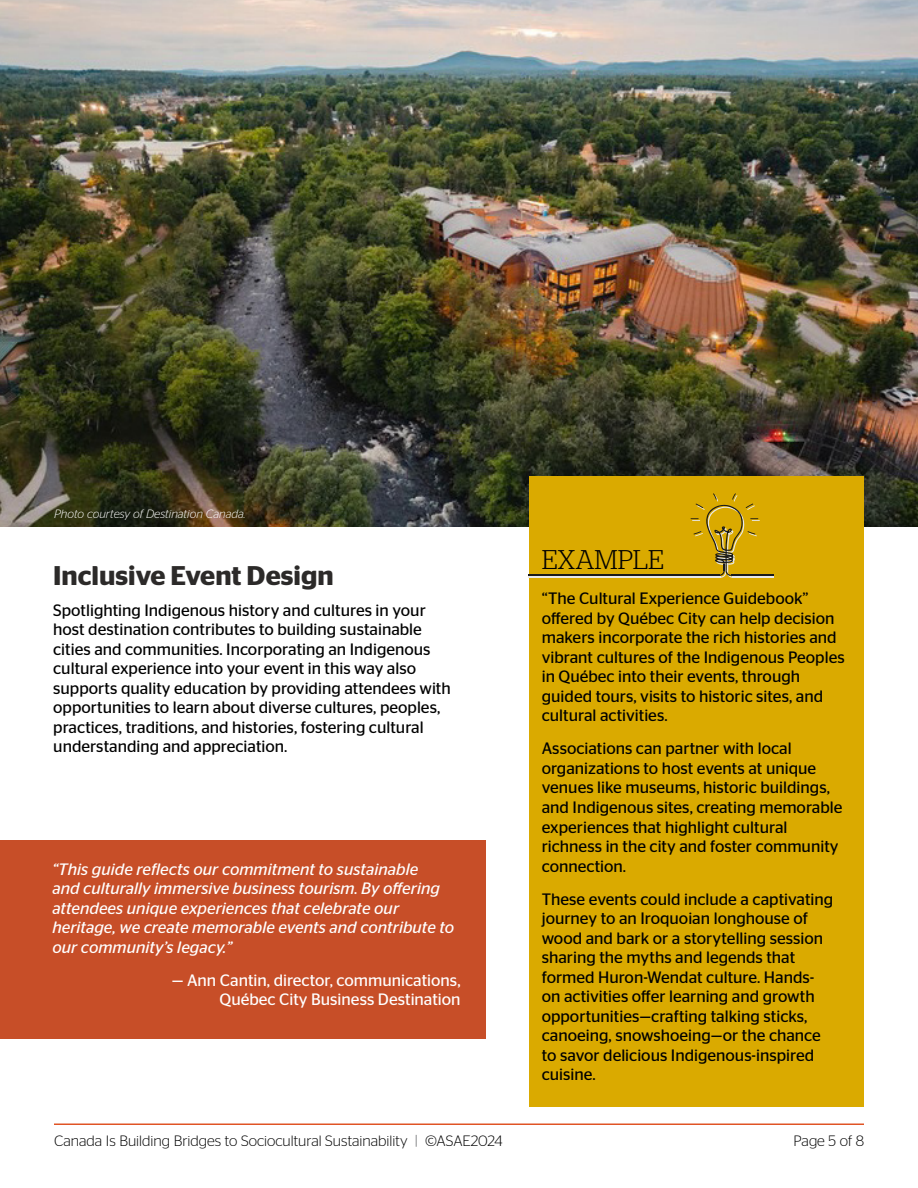
<style>
.page{position:relative;width:918px;height:1188px;background:#fff}
.page>*{position:absolute;margin:0;border:0;box-sizing:border-box;transform-origin:0 0}
.t1{font:600 27px "Stag Sans";color:#2c2a29}
.t2{font:300 27px "Stag";color:#000}
.t3{font:16.5px/19.5px "Stag Sans";color:#000}
.t4{font:italic 16.5px/19.5px "Stag Sans";color:#fff}
.t5{font:16.5px/19.5px "Stag Sans";color:#fff;text-align:right}
.t6{font:300 15px "Stag Sans";color:#000}
.t7{font:italic 300 12px "Stag Sans";color:#fff}
.s1{color:#58595b}
</style>
<div class="page">
<hr style="left:54px;top:1124px;width:810px;height:1px;background:#e05425">
<img style="left:0;top:0;width:918px;height:526px">
<div style="left:0;top:840px;width:486px;height:198px;background:#c74e28"></div>
<div style="left:529px;top:477px;width:335px;height:630px;background:#daaa00"></div>
<hr style="left:528px;top:577px;width:193px;height:1px;background:#e8e8e8">
<hr style="left:732px;top:577px;width:42px;height:1px;background:#e8e8e8">
<hr style="left:528px;top:575px;width:191px;height:1px;background:#1a1a1a">
<hr style="left:731px;top:575px;width:43px;height:1px;background:#1a1a1a">
<svg style="left:690px;top:493px;width:70px;height:85px"></svg>
<p class="t7" style="left:54px;top:507px;width:193px">Photo courtesy of Destination Canada.</p>
<h1 class="t1" style="left:53px;top:560px;width:282px">Inclusive Event Design</h1>
<p class="t3" style="left:53px;top:600px;width:399px">Spotlighting Indigenous history and cultures in your host destination contributes to building sustainable cities and communities. Incorporating an Indigenous cultural experience into your event in this way also supports quality education by providing attendees with opportunities to learn about diverse cultures, peoples, practices, traditions, and histories, fostering cultural understanding and appreciation.</p>
<p class="t4" style="left:52px;top:859px;width:404px">“This guide reflects our commitment to sustainable<br>and culturally immersive business tourism. By offering attendees unique experiences that celebrate our heritage, we create memorable events and contribute to our community’s legacy.”</p>
<p class="t5" style="left:172px;top:970px;width:290px">— Ann Cantin, director, communications,<br>Québec City Business Destination</p>
<h1 class="t2" style="left:542px;top:544px;width:124px">EXAMPLE</h1>
<p class="t3" style="left:542px;top:589px;width:304px">“The Cultural Experience Guidebook” offered by Québec City can help decision makers incorporate the rich histories and vibrant cultures of the Indigenous Peoples in Québec into their events, through guided tours, visits to historic sites, and cultural activities.</p>
<p class="t3" style="left:542px;top:739px;width:302px">Associations can partner with local organizations to host events at unique venues like museums, historic buildings, and Indigenous sites, creating memorable experiences that highlight cultural richness in the city and foster community connection.</p>
<p class="t3" style="left:542px;top:889px;width:293px">These events could include a captivating journey to an Iroquoian longhouse of wood and bark or a storytelling session sharing the myths and legends that formed Huron-Wendat culture. Hands&shy;on activities offer learning and growth opportunities—crafting talking sticks, canoeing, snowshoeing—or the chance to savor delicious Indigenous-inspired cuisine.</p>
<p class="t6" style="left:54px;top:1133px;width:450px">Canada Is Building Bridges to Sociocultural Sustainability <span class="s1">|</span> ©ASAE2024</p>
<p class="t6" style="left:793px;top:1133px;width:72px">Page 5 of 8</p>
</div>
